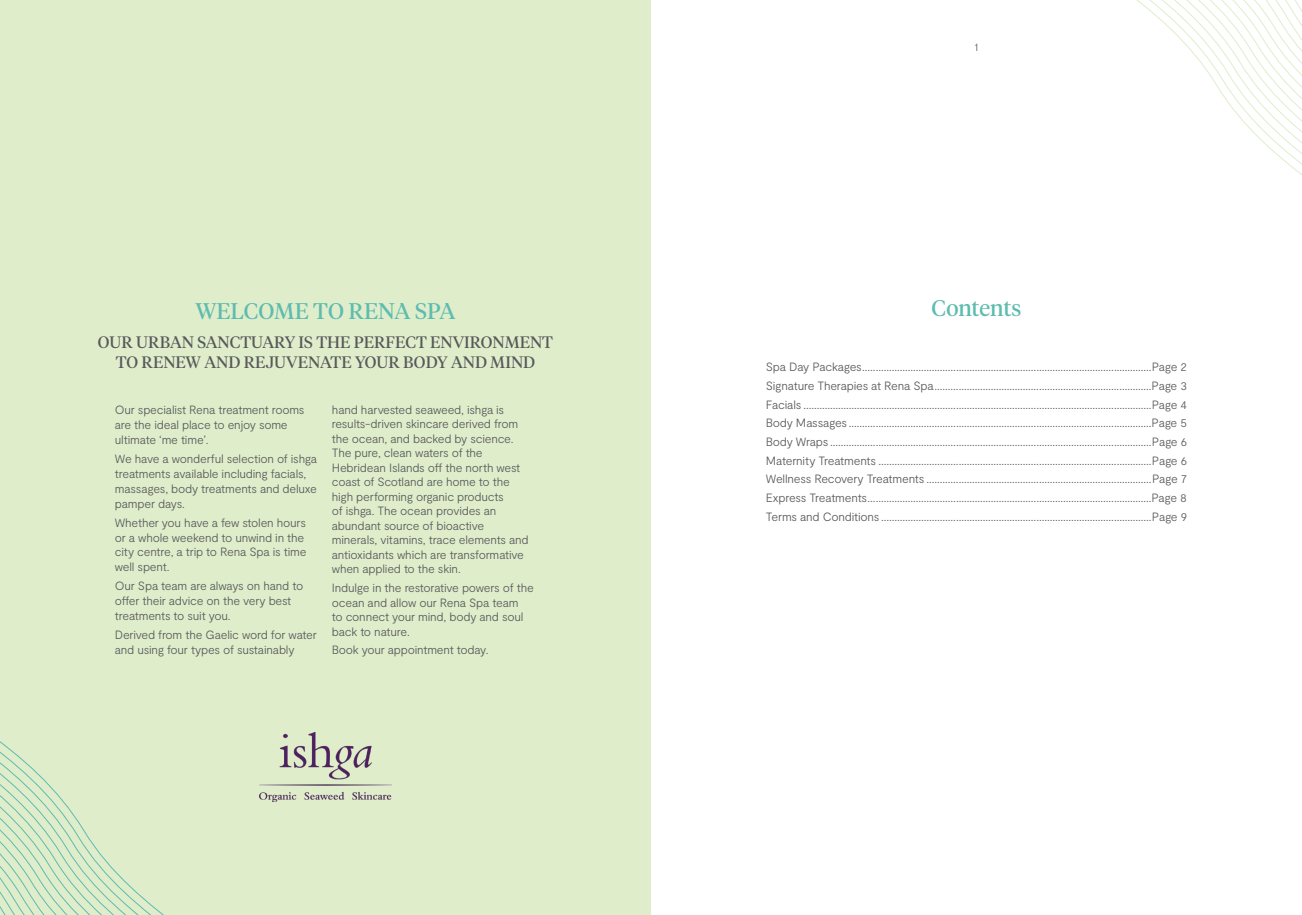
<style>
.page{position:relative;width:1302px;height:915px;background:#fff}
.page>*{position:absolute;margin:0;border:0;box-sizing:border-box;transform-origin:0 0}
.t1{font:22.5px "Tiempos Headline";color:#5dbcaf}
.t2{font:16.5px/19.8px "Tiempos Headline";color:#57585a;text-align:center}
.t3{font:300 12px/14.5px "Moderat";letter-spacing:-.02em;color:#57585a}
.t4{font:300 10.5px "Moderat";color:#57585a}
</style>
<div class="page">
<div style="left:0;top:0;width:651px;height:914px;background:#e0edcb"></div>
<svg style="left:1136px;top:0;width:165px;height:175px"></svg>
<svg style="left:0;top:741px;width:163px;height:173px"></svg>
<img style="left:259px;top:732px;width:132px;height:69px">
<p class="t1" style="left:195px;top:296px;width:262px">WELCOME TO RENA SPA</p>
<p class="t2" style="left:98px;top:331px;width:456px">OUR URBAN SANCTUARY IS THE PERFECT ENVIRONMENT<br>TO RENEW AND REJUVENATE YOUR BODY AND MIND</p>
<p class="t3" style="left:115px;top:402px;width:191px">Our specialist Rena treatment rooms are the ideal place to enjoy some ultimate ‘me time’.</p>
<p class="t3" style="left:115px;top:451px;width:203px">We have a wonderful selection of ishga treatments available including facials, massages, body treatments and deluxe pamper days.</p>
<p class="t3" style="left:115px;top:515px;width:193px">Whether you have a few stolen hours or a whole weekend to unwind in the city centre, a trip to Rena Spa is time well spent.</p>
<p class="t3" style="left:115px;top:579px;width:190px">Our Spa team are always on hand to offer their advice on the very best treatments to suit you.</p>
<p class="t3" style="left:115px;top:627px;width:203px">Derived from the Gaelic word for water and using four types of sustainably</p>
<p class="t3" style="left:332px;top:402px;width:198px">hand harvested seaweed, ishga is results-driven skincare derived from the ocean, and backed by science.<br>The pure, clean waters of the Hebridean Islands off the north west coast of Scotland are home to the high performing organic products<br>of ishga. The ocean provides an abundant source of bioactive minerals, vitamins, trace elements and antioxidants which are transformative when applied to the skin.</p>
<p class="t3" style="left:332px;top:580px;width:203px">Indulge in the restorative powers of the ocean and allow our Rena Spa team<br>to connect your mind, body and soul back to nature.</p>
<p class="t3" style="left:332px;top:642px;width:158px">Book your appointment today.</p>
<p class="t4" style="left:974px;top:41px;width:5px">1</p>
<p class="t1" style="left:931px;top:292px;width:91px">Contents</p>
<p class="t3" style="left:765px;top:360px;width:422px">Spa Day Packages............................................................................................................Page 2</p>
<p class="t3" style="left:765px;top:378px;width:422px">Signature Therapies at Rena Spa.................................................................................Page 3</p>
<p class="t3" style="left:765px;top:397px;width:422px">Facials ..................................................................................................................................Page 4</p>
<p class="t3" style="left:765px;top:416px;width:422px">Body Massages .................................................................................................................Page 5</p>
<p class="t3" style="left:765px;top:434px;width:422px">Body Wraps ........................................................................................................................Page 6</p>
<p class="t3" style="left:765px;top:453px;width:422px">Maternity Treatments ......................................................................................................Page 6</p>
<p class="t3" style="left:765px;top:472px;width:422px">Wellness Recovery Treatments ....................................................................................Page 7</p>
<p class="t3" style="left:765px;top:490px;width:422px">Express Treatments..........................................................................................................Page 8</p>
<p class="t3" style="left:765px;top:509px;width:422px">Terms and Conditions .....................................................................................................Page 9</p>
</div>
